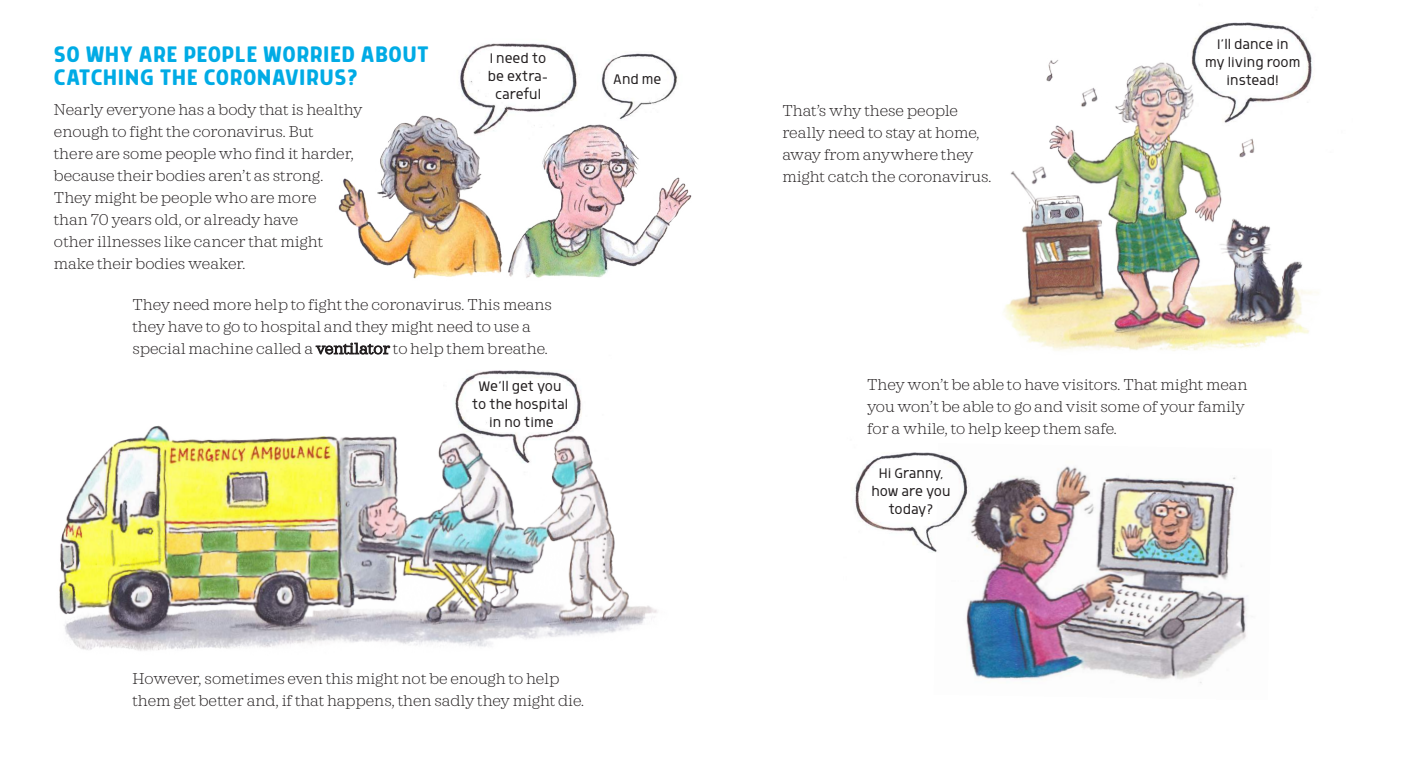
<style>
.page{position:relative;width:1418px;height:780px;background:#fff}
.page>*{position:absolute;margin:0;border:0;box-sizing:border-box;transform-origin:0 0}
.t1{font:500 26px/23px "Morl";letter-spacing:.02em;color:#00abe5}
.t2{font:200 16px/22px "Sagona";color:#231f20}
.t3{font:300 16px/18px "Morl Sans";color:#231f20;text-align:center}
.s1{font-weight:300}
</style>
<div class="page">
<img style="left:966px;top:466px;width:281px;height:217px">
<img style="left:59px;top:425px;width:598px;height:226px">
<img style="left:1004px;top:60px;width:314px;height:291px">
<img style="left:338px;top:115px;width:146px;height:164px">
<img style="left:484px;top:150px;width:208px;height:128px">
<img style="left:855px;top:452px;width:125px;height:129px">
<img style="left:1177px;top:22px;width:141px;height:130px">
<img style="left:444px;top:370px;width:168px;height:105px">
<img style="left:631px;top:53px;width:47px;height:61px">
<img style="left:423px;top:43px;width:208px;height:128px">
<h1 class="t1" style="left:54px;top:42px;width:376px">SO WHY ARE PEOPLE WORRIED ABOUT<br>CATCHING THE CORONAVIRUS?</h1>
<p class="t3" style="left:488px;top:49px;width:62px">I need to be extra&shy;careful</p>
<p class="t2" style="left:54px;top:99px;width:310px">Nearly everyone has a body that is healthy enough to fight the coronavirus. But<br>there are some people who find it harder, because their bodies aren’t as strong.<br>They might be people who are more<br>than 70 years old, or already have<br>other illnesses like cancer that might make their bodies weaker.</p>
<p class="t2" style="left:132px;top:294px;width:421px">They need more help to fight the coronavirus. This means they have to go to hospital and they might need to use a special machine called a <span class="s1">ventilator</span> to help them breathe.</p>
<p class="t3" style="left:472px;top:377px;width:98px">We’ll get you to the hosp¡tal ¡n no t¡me</p>
<p class="t3" style="left:613px;top:70px;width:50px">And me</p>
<p class="t2" style="left:132px;top:668px;width:453px">However, sometimes even this might not be enough to help them get better and, if that happens, then sadly they might die.</p>
<p class="t2" style="left:782px;top:99px;width:211px">That’s why these people really need to stay at home, away from anywhere they might catch the coronavirus.</p>
<p class="t3" style="left:1205px;top:35px;width:97px">I’ll dance ¡n<br>my l¡v¡ng room ¡nstead!</p>
<p class="t2" style="left:867px;top:374px;width:382px">They won’t be able to have visitors. That might mean you won’t be able to go and visit some of your family for a while, to help keep them safe.</p>
<p class="t3" style="left:871px;top:464px;width:81px">H¡ Granny, how are you today?</p>
</div>
